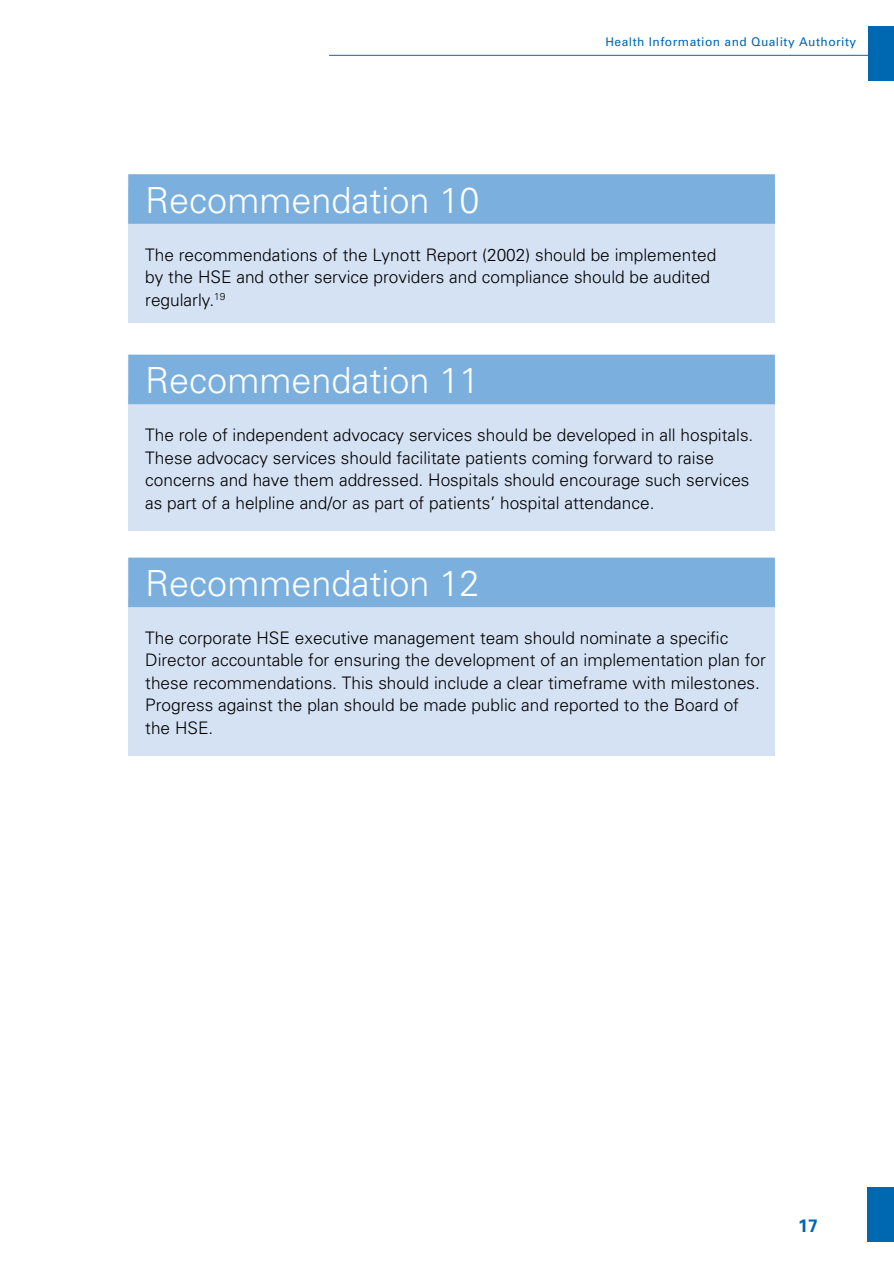
<style>
.page{position:relative;width:894px;height:1263px;background:#fff}
.page>*{position:absolute;margin:0;border:0;box-sizing:border-box;transform-origin:0 0}
.t1{font:300 36px "Univers";color:#fff}
.t2{font:700 18px "Univers";color:#0067b1}
.t3{font:300 17.25px/22.5px "Univers";color:#000}
.t4{font:12px "Univers";letter-spacing:.04em;color:#0067b1}
</style>
<div class="page">
<div style="left:868px;top:26px;width:26px;height:55px;background:#0067b1"></div>
<hr style="left:329px;top:55px;width:565px;height:1px;background:#0067b1">
<div style="left:867px;top:1186px;width:27px;height:55px;background:#0067b1"></div>
<div style="left:128px;top:186px;width:646px;height:136px;background:#d5e2f4"></div>
<div style="left:128px;top:394px;width:646px;height:136px;background:#d5e2f4"></div>
<div style="left:128px;top:598px;width:646px;height:158px;background:#d5e2f4"></div>
<div style="left:128px;top:174px;width:646px;height:50px;background:#7aafde"></div>
<div style="left:128px;top:354px;width:646px;height:50px;background:#7aafde"></div>
<div style="left:128px;top:557px;width:646px;height:50px;background:#7aafde"></div>
<p class="t4" style="left:605px;top:34px;width:252px">Health Information and Quality Authority</p>
<h1 class="t1" style="left:145px;top:178px;width:336px">Recommendation 10</h1>
<p class="t3" style="left:145px;top:243px;width:572px">The recommendations of the Lynott Report (2002) should be implemented by the HSE and other service providers and compliance should be audited regularly.<sup>19</sup></p>
<h1 class="t1" style="left:145px;top:358px;width:336px">Recommendation 11</h1>
<p class="t3" style="left:145px;top:423px;width:609px">The role of independent advocacy services should be developed in all hospitals.<br>These advocacy services should facilitate patients coming forward to raise concerns and have them addressed. Hospitals should encourage such services as part of a helpline and/or as part of patients’ hospital attendance.</p>
<h1 class="t1" style="left:145px;top:561px;width:336px">Recommendation 12</h1>
<p class="t3" style="left:145px;top:626px;width:622px">The corporate HSE executive management team should nominate a specific Director accountable for ensuring the development of an implementation plan for these recommendations. This should include a clear timeframe with milestones.<br>Progress against the plan should be made public and reported to the Board of the HSE.</p>
<p class="t2" style="left:798px;top:1213px;width:22px">17</p>
</div>
